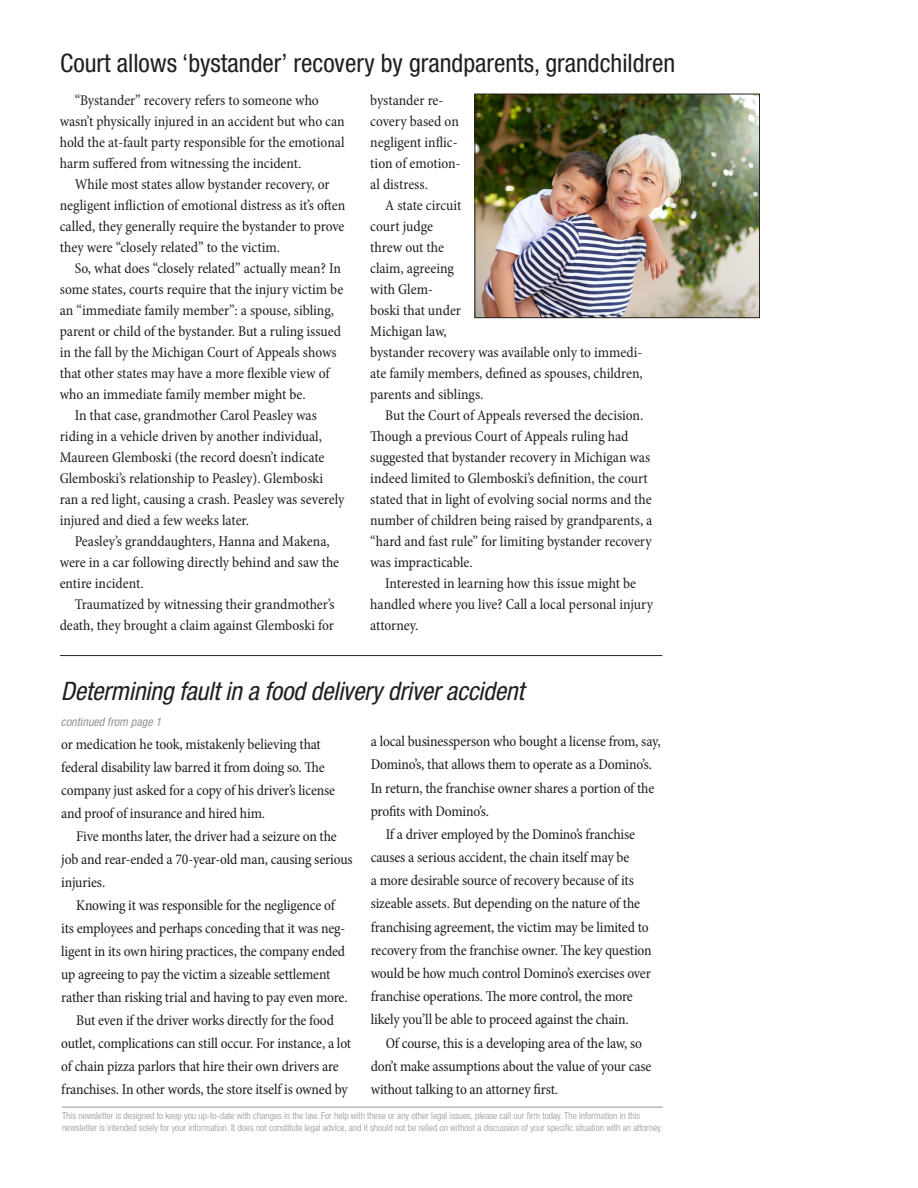
<style>
.page{position:relative;width:918px;height:1188px;background:#fff}
.page>*{position:absolute;margin:0;border:0;box-sizing:border-box;transform-origin:0 0}
.t1{font:condensed 25.5px "Helvetica Neue LT Std";color:#231f20}
.t2{font:italic condensed 25.5px "Helvetica Neue LT Std";letter-spacing:-.01em;color:#231f20}
.t3{font:condensed 15px/21px "Minion Pro";color:#231f20}
.t4{font:condensed 15px/23px "Minion Pro";letter-spacing:-.015em;color:#201d1e}
.t5{font:italic condensed 12px "Helvetica Neue LT Std";color:#939598}
.t6{font:300 condensed 9.6px/12.1px "Helvetica Neue LT Std";color:#939598}
</style>
<div class="page">
<hr style="left:62px;top:1107px;width:601px;height:1px;background:#939598">
<img style="left:477px;top:96px;width:281px;height:220px">
<div style="left:475px;top:94px;width:285px;height:224px;border:1px solid #231f20"></div>
<hr style="left:60px;top:655px;width:602px;height:1px;background:#231f20">
<h1 class="t1" style="left:60px;top:48px;width:617px">Court allows ‘bystander’ recovery by grandparents, grandchildren</h1>
<p class="t3" style="left:60px;top:90px;width:287px;text-indent:15px">“Bystander” recovery refers to someone who wasn’t physically injured in an accident but who can hold the at-fault party responsible for the emotional harm suffered from witnessing the incident.</p>
<p class="t3" style="left:60px;top:174px;width:287px;text-indent:15px">While most states allow bystander recovery, or negligent infliction of emotional distress as it’s often called, they generally require the bystander to prove they were “closely related” to the victim.</p>
<p class="t3" style="left:75px;top:258px;width:268px">So, what does “closely related” actually mean? In</p>
<p class="t3" style="left:60px;top:279px;width:285px">some states, courts require that the injury victim be</p>
<p class="t3" style="left:60px;top:300px;width:276px">an “immediate family member”: a spouse, sibling,</p>
<p class="t3" style="left:60px;top:321px;width:283px">parent or child of the bystander. But a ruling issued</p>
<p class="t3" style="left:60px;top:342px;width:278px">in the fall by the Michigan Court of Appeals shows</p>
<p class="t3" style="left:60px;top:363px;width:271px">that other states may have a more flexible view of</p>
<p class="t3" style="left:60px;top:384px;width:248px">who an immediate family member might be.</p>
<p class="t3" style="left:75px;top:405px;width:244px">In that case, grandmother Carol Peasley was</p>
<p class="t3" style="left:60px;top:426px;width:264px">riding in a vehicle driven by another individual,</p>
<p class="t3" style="left:60px;top:447px;width:266px">Maureen Glemboski (the record doesn’t indicate</p>
<p class="t3" style="left:60px;top:468px;width:265px">Glemboski’s relationship to Peasley). Glemboski</p>
<p class="t3" style="left:60px;top:489px;width:286px">ran a red light, causing a crash. Peasley was severely</p>
<p class="t3" style="left:60px;top:510px;width:191px">injured and died a few weeks later.</p>
<p class="t3" style="left:75px;top:531px;width:257px">Peasley’s granddaughters, Hanna and Makena,</p>
<p class="t3" style="left:60px;top:552px;width:281px">were in a car following directly behind and saw the</p>
<p class="t3" style="left:60px;top:573px;width:85px">entire incident.</p>
<p class="t3" style="left:75px;top:594px;width:262px">Traumatized by witnessing their grandmother’s</p>
<p class="t3" style="left:60px;top:615px;width:276px">death, they brought a claim against Glemboski for</p>
<p class="t3" style="left:370px;top:90px;width:92px">bystander re&shy;covery based on negligent inflic&shy;tion of emotion&shy;al distress.</p>
<p class="t3" style="left:370px;top:195px;width:274px;text-indent:15px">A state circuit<br>court judge<br>threw out the<br>claim, agreeing<br>with Glem-<br>boski that under<br>Michigan law,<br>bystander recovery was available only to immedi&shy;ate family members, defined as spouses, children, parents and siblings.</p>
<p class="t3" style="left:370px;top:405px;width:284px;text-indent:15px">But the Court of Appeals reversed the decision.<br>Though a previous Court of Appeals ruling had suggested that bystander recovery in Michigan was indeed limited to Glemboski’s definition, the court stated that in light of evolving social norms and the number of children being raised by grandparents, a “hard and fast rule” for limiting bystander recovery was impracticable.</p>
<p class="t3" style="left:370px;top:573px;width:284px;text-indent:15px">Interested in learning how this issue might be handled where you live? Call a local personal injury attorney.</p>
<h1 class="t2" style="left:61px;top:676px;width:465px">Determining fault in a food delivery driver accident</h1>
<p class="t5" style="left:61px;top:715px;width:102px">continued from page 1</p>
<p class="t4" style="left:61px;top:733px;width:275px">or medication he took, mistakenly believing that federal disability law barred it from doing so. The company just asked for a copy of his driver’s license and proof of insurance and hired him.</p>
<p class="t4" style="left:61px;top:825px;width:293px;text-indent:15px">Five months later, the driver had a seizure on the job and rear-ended a 70-year-old man, causing serious injuries.</p>
<p class="t4" style="left:76px;top:894px;width:260px">Knowing it was responsible for the negligence of</p>
<p class="t4" style="left:61px;top:917px;width:286px">its employees and perhaps conceding that it was neg-</p>
<p class="t4" style="left:61px;top:940px;width:285px">ligent in its own hiring practices, the company ended</p>
<p class="t4" style="left:61px;top:963px;width:271px">up agreeing to pay the victim a sizeable settlement</p>
<p class="t4" style="left:61px;top:986px;width:288px">rather than risking trial and having to pay even more.</p>
<p class="t4" style="left:76px;top:1009px;width:259px">But even if the driver works directly for the food</p>
<p class="t4" style="left:61px;top:1032px;width:291px">outlet, complications can still occur. For instance, a lot</p>
<p class="t4" style="left:61px;top:1055px;width:279px">of chain pizza parlors that hire their own drivers are</p>
<p class="t4" style="left:61px;top:1078px;width:288px">franchises. In other words, the store itself is owned by</p>
<p class="t4" style="left:371px;top:730px;width:291px">a local businessperson who bought a license from, say,</p>
<p class="t4" style="left:371px;top:753px;width:283px">Domino’s, that allows them to operate as a Domino’s.</p>
<p class="t4" style="left:371px;top:777px;width:285px">In return, the franchise owner shares a portion of the</p>
<p class="t4" style="left:371px;top:800px;width:120px">profits with Domino’s.</p>
<p class="t4" style="left:386px;top:823px;width:251px">If a driver employed by the Domino’s franchise</p>
<p class="t4" style="left:371px;top:846px;width:260px">causes a serious accident, the chain itself may be</p>
<p class="t4" style="left:371px;top:869px;width:265px">a more desirable source of recovery because of its</p>
<p class="t4" style="left:371px;top:892px;width:271px">sizeable assets. But depending on the nature of the</p>
<p class="t4" style="left:371px;top:916px;width:280px">franchising agreement, the victim may be limited to</p>
<p class="t4" style="left:371px;top:939px;width:282px">recovery from the franchise owner. The key question</p>
<p class="t4" style="left:371px;top:962px;width:282px">would be how much control Domino’s exercises over</p>
<p class="t4" style="left:371px;top:985px;width:264px">franchise operations. The more control, the more</p>
<p class="t4" style="left:371px;top:1008px;width:260px">likely you’ll be able to proceed against the chain.</p>
<p class="t4" style="left:386px;top:1031px;width:258px">Of course, this is a developing area of the law, so</p>
<p class="t4" style="left:371px;top:1055px;width:282px">don’t make assumptions about the value of your case</p>
<p class="t4" style="left:371px;top:1078px;width:189px">without talking to an attorney first.</p>
<p class="t6" style="left:62px;top:1109px;width:602px">This newsletter is designed to keep you up-to-date with changes in the law. For help with these or any other legal issues, please call our firm today. The information in this newsletter is intended solely for your information. It does not constitute legal advice, and it should not be relied on without a discussion of your specific situation with an attorney.</p>
</div>
